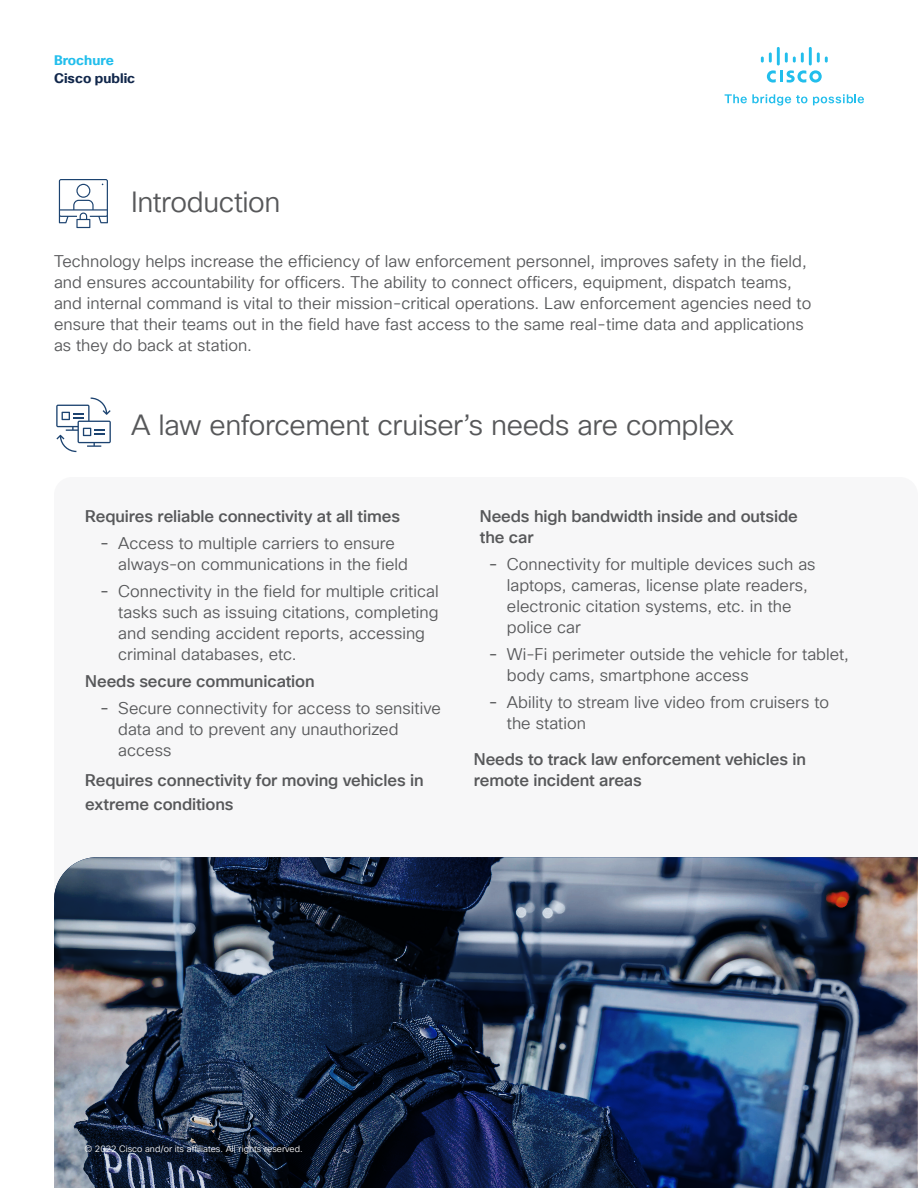
<style>
.page{position:relative;width:918px;height:1188px;background:#fff}
.page>*{position:absolute;margin:0;border:0;box-sizing:border-box;transform-origin:0 0}
.t1{font:28.5px "Cisco Sans TT Light";letter-spacing:-.015em;color:#57585a}
.t2{font:16.5px/21px "Cisco Sans TT Light";color:#57585a}
.t3{font:500 16.5px/21px "Cisco Sans TT";letter-spacing:-.005em;color:#57585a}
.t4{font:700 13.5px "Cisco Sans TT";color:#11274b}
.t5{font:700 13.5px "Cisco Sans TT";color:#22beec}
.t6{font:9px "Cisco Sans TT Light";color:#fff}
.s1{font-family:"Cisco Sans TT"}
</style>
<div class="page">
<svg style="left:725px;top:94px;width:82px;height:12px"></svg>
<svg style="left:813px;top:94px;width:51px;height:11px"></svg>
<svg style="left:767px;top:70px;width:55px;height:13px"></svg>
<svg style="left:761px;top:52px;width:11px;height:11px"></svg>
<hr style="left:777px;top:47px;width:3px;height:18px;background:#22beec">
<svg style="left:785px;top:52px;width:19px;height:11px"></svg>
<hr style="left:809px;top:47px;width:3px;height:18px;background:#22beec">
<svg style="left:817px;top:52px;width:11px;height:11px"></svg>
<div style="left:54px;top:477px;width:864px;height:711px;background:#f7f7f8;border-radius:18px"></div>
<svg style="left:59px;top:179px;width:49px;height:49px"></svg>
<svg style="left:56px;top:398px;width:55px;height:54px"></svg>
<img style="left:54px;top:857px;width:864px;height:331px">
<p class="t5" style="left:54px;top:51px;width:61px">Brochure</p>
<p class="t4" style="left:54px;top:69px;width:83px">Cisco public</p>
<h1 class="t1" style="left:131px;top:184px;width:151px">Introduction</h1>
<p class="t2" style="left:54px;top:251px;width:759px">Technology helps increase the efficiency of law enforcement personnel, improves safety in the field, and ensures accountability for officers. The ability to connect officers, equipment, dispatch teams, and internal command is vital to their mission-critical operations. Law enforcement agencies need to ensure that their teams out in the field have fast access to the same real-time data and applications as they do back at station.</p>
<h1 class="t1" style="left:131px;top:406px;width:605px">A law enforcement cruiser’s needs are complex</h1>
<p class="t3" style="left:85px;top:507px;width:316px">Requires reliable connectivity at all times</p>
<p class="t2" style="left:118px;top:534px;width:291px;text-indent:-18px"><span class="s1">-</span> Access to multiple carriers to ensure always-on communications in the field</p>
<p class="t2" style="left:118px;top:582px;width:322px;text-indent:-18px"><span class="s1">-</span> Connectivity in the field for multiple critical tasks such as issuing citations, completing and sending accident reports, accessing criminal databases, etc.</p>
<p class="t3" style="left:85px;top:672px;width:231px">Needs secure communication</p>
<p class="t2" style="left:118px;top:699px;width:324px;text-indent:-18px"><span class="s1">-</span> Secure connectivity for access to sensitive data and to prevent any unauthorized access</p>
<p class="t3" style="left:85px;top:769px;width:340px;line-height:24px">Requires connectivity for moving vehicles in extreme conditions</p>
<p class="t3" style="left:480px;top:507px;width:320px">Needs high bandwidth inside and outside the car</p>
<p class="t2" style="left:507px;top:555px;width:310px;text-indent:-18px"><span class="s1">-</span> Connectivity for multiple devices such as laptops, cameras, license plate readers, electronic citation systems, etc. in the police car</p>
<p class="t2" style="left:507px;top:645px;width:344px;text-indent:-18px"><span class="s1">-</span> Wi-Fi perimeter outside the vehicle for tablet, body cams, smartphone access</p>
<p class="t2" style="left:507px;top:693px;width:324px;text-indent:-18px"><span class="s1">-</span> Ability to stream live video from cruisers to the station</p>
<p class="t3" style="left:474px;top:750px;width:334px">Needs to track law enforcement vehicles in remote incident areas</p>
<p class="t6" style="left:84px;top:1143px;width:220px">© 2022 Cisco and/or its affiliates. All rights reserved.</p>
</div>
